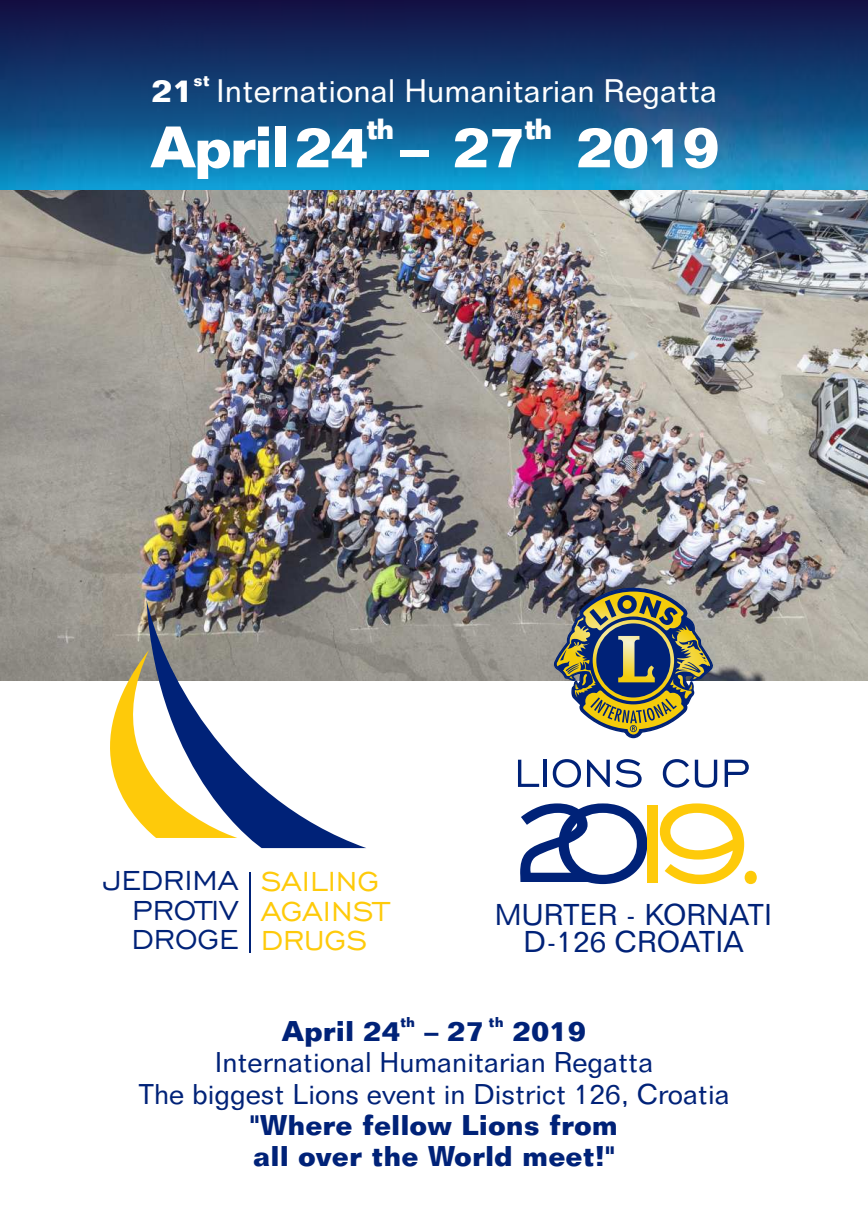
<style>
.page{position:relative;width:868px;height:1219px;background:#fff}
.page>*{position:absolute;margin:0;border:0;box-sizing:border-box;transform-origin:0 0}
.t1{font:149.6px "Engravers Gothic BT";color:#feca0a}
.t2{font:700 57.2px "Folio BT";letter-spacing:-.04em;color:#fff}
.t3{font:50.6px "Engravers Gothic BT";color:#002278}
.t4{font:35.4px/29.4px "Engravers Gothic BT";color:#feca0a}
.t5{font:35.4px/29.4px "Engravers Gothic BT";color:#002278}
.t6{font:32px "Folio BT";color:#fff}
.t7{font:29.6px/27px "Folio BT";color:#002278;text-align:center}
.t8{font:700 28.6px "Folio BT";color:#fff}
.t9{font:28px/31.2px "Folio BT";color:#002278;text-align:center}
.t10{font:700 28px/31.2px "Folio BT";color:#002278}
.t11{font:700 16px "Folio BT";color:#fff}
.t12{font:700 14px "Folio BT";color:#002278}
.s1{font-weight:700}
.s2{color:#002278}
</style>
<div class="page">
<img style="left:0;top:190px;width:867px;height:490px">
<img style="left:1px;top:0;width:866px;height:361px">
<svg style="left:552px;top:589px;width:162px;height:150px"></svg>
<svg style="left:74px;top:650px;width:72px;height:179px"></svg>
<svg style="left:146px;top:600px;width:220px;height:248px"></svg>
<hr style="left:249px;top:872px;width:2px;height:81px;background:#002278">
<p class="t11" style="left:194px;top:74px;width:18px">st</p>
<p class="t6" style="left:152px;top:78px;width:567px"><span class="s1">21</span> International Humanitarian Regatta</p>
<p class="t8" style="left:365px;top:117px;width:30px">th</p>
<p class="t8" style="left:523px;top:117px;width:30px">th</p>
<h2 class="t2" style="left:150px;top:124px;width:570px">April 24 – 27 2019</h2>
<p class="t5" style="left:103px;top:866px;width:137px">JEDRIMA</p>
<p class="t5" style="left:132px;top:896px;width:108px">PROTIV<br>DROGE</p>
<p class="t4" style="left:261px;top:867px;width:129px">SAILING<br>AGAINST<br>DRUGS</p>
<h3 class="t3" style="left:514px;top:748px;width:238px">LIONS CUP</h3>
<h1 class="t1" style="left:503px;top:768px;width:274px"><span class="s2">20</span>19.</h1>
<p class="t7" style="left:494px;top:904px;width:279px">MURTER - KORNATI<br>D-126 CROATIA</p>
<p class="t12" style="left:400px;top:1017px;width:17px">th</p>
<p class="t12" style="left:488px;top:1017px;width:17px">th</p>
<p class="t10" style="left:282px;top:1018px;width:305px">April 24 – 27 2019</p>
<p class="t9" style="left:138px;top:1049px;width:592px">International Humanitarian Regatta<br>The biggest Lions event in District 126, Croatia</p>
<p class="t10" style="left:250px;top:1112px;width:369px">"Where fellow Lions from all over the World meet!"</p>
</div>
